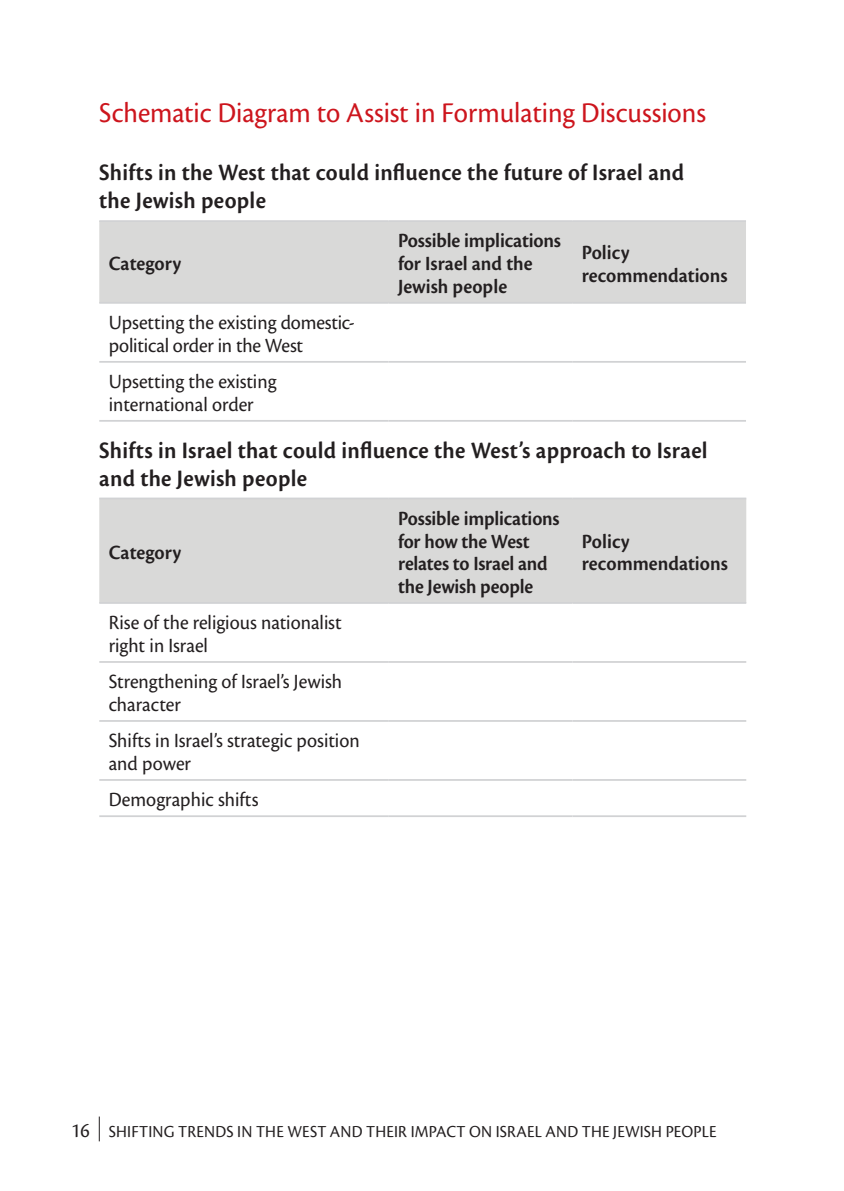
<style>
.page{position:relative;width:844px;height:1191px;background:#fff}
.page>*{position:absolute;margin:0;border:0;box-sizing:border-box;transform-origin:0 0}
.t1{font:29.75px "Cronos Pro";color:#cd151d;scale:.95 1}
.t2{font:600 24.5px/28px "Cronos Pro";letter-spacing:.01em;color:#231f20;scale:.95 1}
.t3{font:21px/22.8px "Cronos Pro";color:#231f20;scale:.95 1}
.t4{font:600 21px/22.8px "Cronos Pro";letter-spacing:-.005em;color:#231f20;scale:.95 1}
.t5{font:600 21px/22.8px "Cronos Pro";letter-spacing:-.005em;color:#231f20;scale:.94 1}
.t6{font:17.5px "Cronos Pro";letter-spacing:.01em;color:#231f20;scale:.95 1}
.s1{font-size:21px}
</style>
<div class="page">
<svg style="left:99px;top:1116px;width:1px;height:25px"></svg>
<div style="left:99px;top:222px;width:646px;height:80px;background:#d9d9d8"></div>
<hr style="left:572px;top:220px;width:173px;height:2px;background:#d1d2d4">
<hr style="left:388px;top:220px;width:184px;height:2px;background:#d1d2d4">
<hr style="left:99px;top:220px;width:289px;height:2px;background:#d1d2d4">
<hr style="left:572px;top:302px;width:173px;height:2px;background:#d1d2d4">
<hr style="left:388px;top:302px;width:184px;height:2px;background:#d1d2d4">
<hr style="left:99px;top:302px;width:289px;height:2px;background:#d1d2d4">
<hr style="left:572px;top:361px;width:173px;height:2px;background:#d1d2d4">
<hr style="left:388px;top:361px;width:184px;height:2px;background:#d1d2d4">
<hr style="left:99px;top:361px;width:289px;height:2px;background:#d1d2d4">
<hr style="left:572px;top:420px;width:173px;height:2px;background:#d1d2d4">
<hr style="left:388px;top:420px;width:184px;height:2px;background:#d1d2d4">
<hr style="left:99px;top:420px;width:289px;height:2px;background:#d1d2d4">
<div style="left:99px;top:499px;width:647px;height:103px;background:#d9d9d8"></div>
<hr style="left:572px;top:497px;width:174px;height:2px;background:#d1d2d4">
<hr style="left:389px;top:497px;width:183px;height:2px;background:#d1d2d4">
<hr style="left:99px;top:497px;width:290px;height:2px;background:#d1d2d4">
<hr style="left:572px;top:602px;width:174px;height:2px;background:#d1d2d4">
<hr style="left:389px;top:602px;width:183px;height:2px;background:#d1d2d4">
<hr style="left:99px;top:602px;width:290px;height:2px;background:#d1d2d4">
<hr style="left:572px;top:661px;width:174px;height:2px;background:#d1d2d4">
<hr style="left:389px;top:661px;width:183px;height:2px;background:#d1d2d4">
<hr style="left:99px;top:661px;width:290px;height:2px;background:#d1d2d4">
<hr style="left:572px;top:720px;width:174px;height:2px;background:#d1d2d4">
<hr style="left:389px;top:720px;width:183px;height:2px;background:#d1d2d4">
<hr style="left:99px;top:720px;width:290px;height:2px;background:#d1d2d4">
<hr style="left:572px;top:779px;width:174px;height:2px;background:#d1d2d4">
<hr style="left:389px;top:779px;width:183px;height:2px;background:#d1d2d4">
<hr style="left:99px;top:779px;width:290px;height:2px;background:#d1d2d4">
<hr style="left:572px;top:815px;width:174px;height:2px;background:#d1d2d4">
<hr style="left:389px;top:815px;width:183px;height:2px;background:#d1d2d4">
<hr style="left:99px;top:815px;width:290px;height:2px;background:#d1d2d4">
<h1 class="t1" style="left:99px;top:96px;width:640px">Schematic Diagram to Assist in Formulating Discussions</h1>
<p class="t2" style="left:99px;top:159px;width:617px">Shifts in the West that could influence the future of Israel and the Jewish people</p>
<p class="t4" style="left:581px;top:241px;width:155px">Policy recommendations</p>
<p class="t4" style="left:398px;top:230px;width:173px">Possible implications for Israel and the<br>Jewish people</p>
<p class="t4" style="left:109px;top:252px;width:78px">Category</p>
<p class="t3" style="left:109px;top:311px;width:260px">Upsetting the existing domestic&shy;political order in the West</p>
<p class="t3" style="left:109px;top:370px;width:178px">Upsetting the existing international order</p>
<p class="t2" style="left:99px;top:436px;width:641px">Shifts in Israel that could influence the West’s approach to Israel and the Jewish people</p>
<p class="t4" style="left:109px;top:541px;width:78px">Category</p>
<p class="t3" style="left:109px;top:611px;width:247px">Rise of the religious nationalist right in Israel</p>
<p class="t3" style="left:109px;top:670px;width:247px">Strengthening of Israel’s Jewish character</p>
<p class="t3" style="left:109px;top:729px;width:266px">Shifts in Israel’s strategic position and power</p>
<p class="t3" style="left:109px;top:788px;width:159px">Demographic shifts</p>
<p class="t5" style="left:398px;top:507px;width:173px">Possible implications for how the West relates to Israel and the Jewish people</p>
<p class="t4" style="left:581px;top:530px;width:155px">Policy recommendations</p>
<p class="t6" style="left:71px;top:1121px;width:680px"><span class="s1">16</span> Shifting Trends in the West and their Impact on Israel and the Jewish People</p>
</div>
